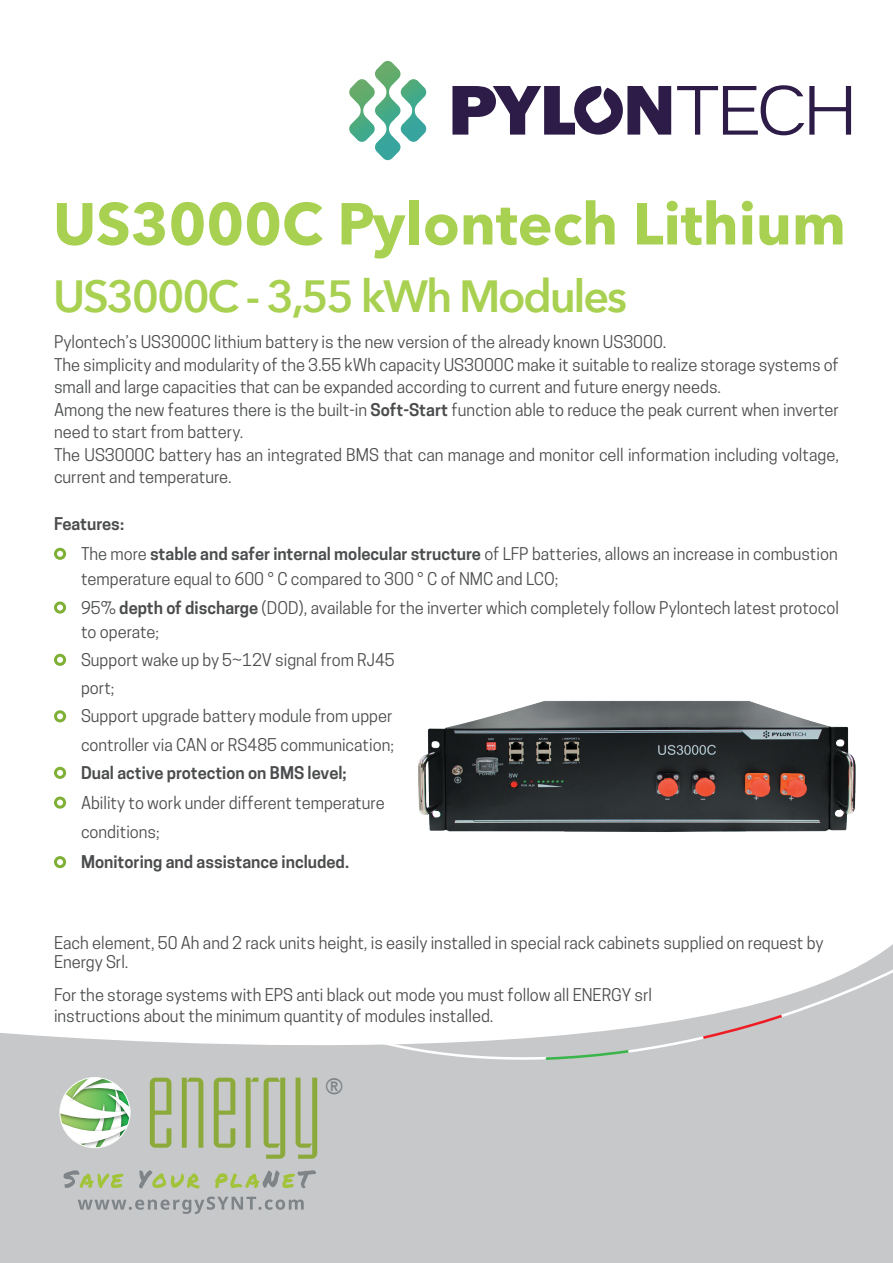
<style>
.page{position:relative;width:893px;height:1263px;background:#fff}
.page>*{position:absolute;margin:0;border:0;box-sizing:border-box;transform-origin:0 0}
.t1{font:700 58.5px "Avenir Next";color:#a8d051}
.t2{font:600 45px "Avenir Next";letter-spacing:-.05em;color:#a8d051}
.t3{font:36px "Avenir Next";color:#7e8487}
.t4{font:16.5px/22.5px "Cooper Hewitt";color:#4b4c4d}
.t5{font:600 16.5px "Cooper Hewitt";color:#4b4c4d}
.s1{font-weight:600}
</style>
<div class="page">
<div style="left:0;top:1019px;width:893px;height:244px;background:#c7c8ca"></div>
<svg style="left:719px;top:944px;width:174px;height:75px"></svg>
<svg style="left:183px;top:1019px;width:367px;height:45px"></svg>
<svg style="left:543px;top:1013px;width:242px;height:48px"></svg>
<svg style="left:349px;top:61px;width:77px;height:99px"></svg>
<svg style="left:677px;top:85px;width:174px;height:50px"></svg>
<svg style="left:452px;top:86px;width:219px;height:49px"></svg>
<svg style="left:60px;top:1077px;width:70px;height:71px"></svg>
<div style="left:60px;top:1077px;width:70px;height:71px;border:1px solid #fff;border-radius:50%"></div>
<svg style="left:296px;top:1078px;width:21px;height:81px;background:#abb987"></svg>
<svg style="left:264px;top:1078px;width:21px;height:81px;background:#aab984"></svg>
<svg style="left:246px;top:1078px;width:12px;height:70px"></svg>
<svg style="left:214px;top:1078px;width:21px;height:70px"></svg>
<svg style="left:182px;top:1078px;width:21px;height:70px"></svg>
<svg style="left:150px;top:1078px;width:21px;height:70px"></svg>
<svg style="left:63px;top:1170px;width:61px;height:18px"></svg>
<svg style="left:139px;top:1170px;width:61px;height:18px"></svg>
<svg style="left:215px;top:1170px;width:101px;height:18px;background:#b3bc9f"></svg>
<svg style="left:78px;top:1196px;width:226px;height:18px;background:#b3b5b8"></svg>
<div style="left:54px;top:548px;width:12px;height:12px;border:3px solid #7fb035;border-radius:50%"></div>
<div style="left:54px;top:601px;width:12px;height:13px;border:3px solid #7fb035;border-radius:50%"></div>
<div style="left:54px;top:654px;width:12px;height:12px;border:3px solid #7fb035;border-radius:50%"></div>
<div style="left:54px;top:710px;width:12px;height:12px;border:3px solid #7fb035;border-radius:50%"></div>
<div style="left:54px;top:767px;width:12px;height:12px;border:3px solid #7fb035;border-radius:50%"></div>
<div style="left:54px;top:796px;width:12px;height:13px;border:3px solid #7fb035;border-radius:50%"></div>
<div style="left:54px;top:856px;width:12px;height:12px;border:3px solid #7fb035;border-radius:50%"></div>
<img style="left:418px;top:701px;width:438px;height:131px">
<h1 class="t1" style="left:53px;top:173px;width:794px">US3000C Pylontech Lithium</h1>
<h2 class="t2" style="left:53px;top:258px;width:575px">US3000C - 3,55 kWh Modules</h2>
<p class="t4" style="left:54px;top:331px;width:787px">Pylontech’s US3000C lithium battery is the new version of the already known US3000.<br>The simplicity and modularity of the 3.55 kWh capacity US3000C make it suitable to realize storage systems of small and large capacities that can be expanded according to current and future energy needs.<br>Among the new features there is the built-in <span class="s1">Soft-Start</span> function able to reduce the peak current when inverter need to start from battery.<br>The US3000C battery has an integrated BMS that can manage and monitor cell information including voltage, current and temperature.</p>
<p class="t4" style="left:81px;top:509px;width:758px;line-height:30px;text-indent:-27px"><span class="s1">Features:<br></span>The more <span class="s1">stable and safer internal molecular structure</span> of LFP batteries, allows an increase in combustion</p>
<p class="t4" style="left:81px;top:565px;width:759px;line-height:28.2px">temperature equal to 600 ° C compared to 300 ° C of NMC and LCO;<br>95% <span class="s1">depth of discharge</span> (DOD), available for the inverter which completely follow Pylontech latest protocol</p>
<p class="t4" style="left:81px;top:617px;width:315px;line-height:28.2px">to operate;<br>Support wake up by 5~12V signal from RJ45 port;<br>Support upgrade battery module from upper controller via CAN or RS485 communication;</p>
<p class="t5" style="left:81px;top:763px;width:267px">Dual active protection on BMS level;</p>
<p class="t4" style="left:81px;top:788px;width:305px;line-height:29.7px">Ability to work under different temperature conditions;</p>
<p class="t5" style="left:81px;top:852px;width:270px">Monitoring and assistance included.</p>
<p class="t4" style="left:54px;top:932px;width:771px;line-height:19.8px">Each element, 50 Ah and 2 rack units height, is easily installed in special rack cabinets supplied on request by<br>Energy Srl.</p>
<p class="t4" style="left:54px;top:985px;width:600px;line-height:21px">For the storage systems with EPS anti black out mode you must follow all ENERGY srl instructions about the minimum quantity of modules installed.</p>
<h3 class="t3" style="left:323px;top:1061px;width:23px">®</h3>
</div>
